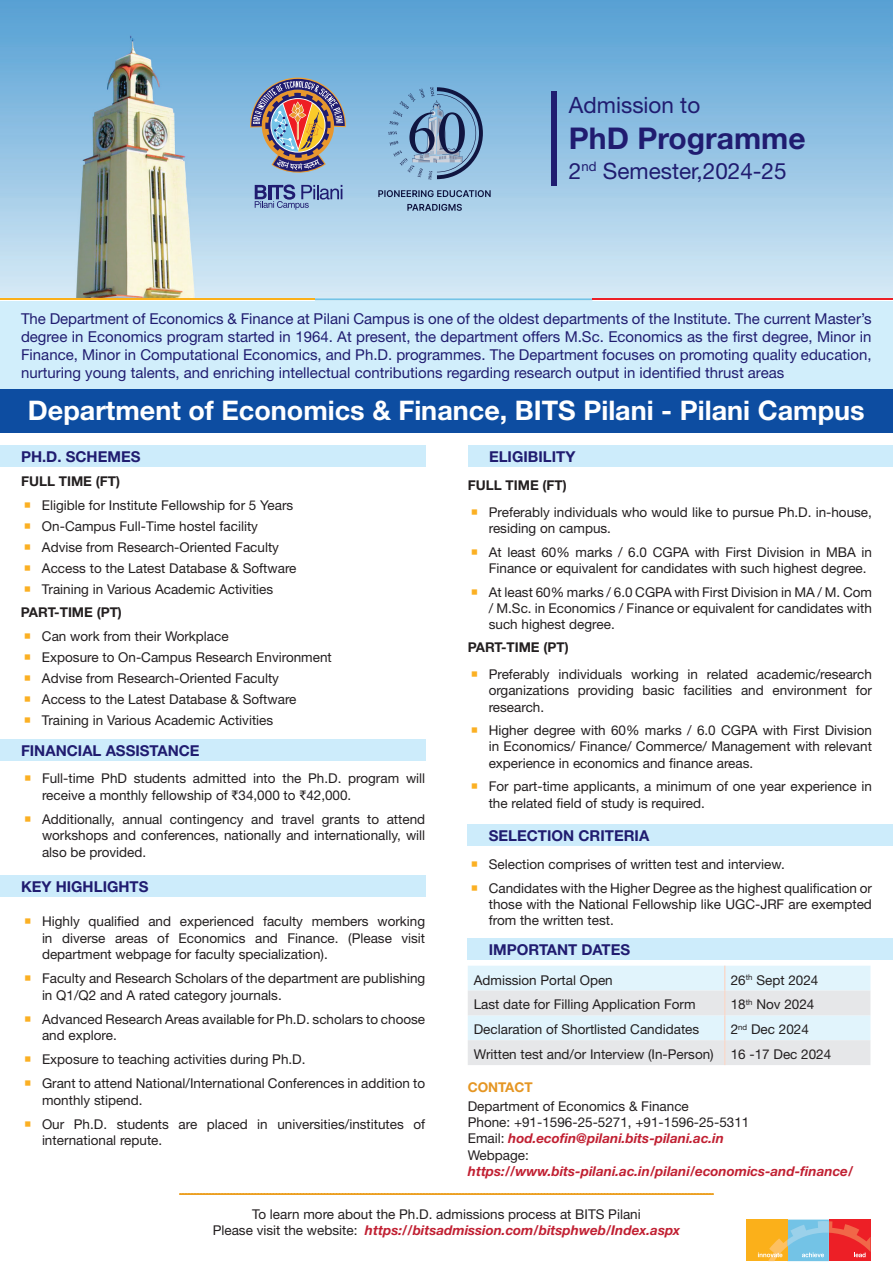
<style>
.page{position:relative;width:893px;height:1263px;background:#fff}
.page>*{position:absolute;margin:0;border:0;box-sizing:border-box;transform-origin:0 0}
.t1{font:700 30px "Helvetica Neue";color:#201c70}
.t2{font:700 27px "Helvetica Neue";color:#fff}
.t3{font:22.5px "Helvetica Neue";color:#201c70}
.t4{font:15px/18px "Helvetica Neue";color:#201c70;text-align:justify}
.t5{font:700 15px "Helvetica Neue";color:#201c70}
.t6{font:13.5px/16.2px "Helvetica Neue";color:#231f20}
.t7{font:italic 700 13.5px "Helvetica Neue";color:#c12032}
.t8{font:700 13.5px "Helvetica Neue";color:#231f20}
.t9{font:700 13.5px "Helvetica Neue";color:#e59623}
.s1{font-weight:700;font-style:italic;color:#c12032}
</style>
<div class="page">
<img style="left:0;top:0;width:893px;height:299px">
<svg style="left:315px;top:298px;width:277px;height:2px"></svg>
<hr style="left:0;top:298px;width:315px;height:2px;background:#fbb01a">
<hr style="left:592px;top:298px;width:300px;height:2px;background:#ed1f26">
<svg style="left:250px;top:78px;width:96px;height:99px;background:#959099"></svg>
<svg style="left:255px;top:185px;width:87px;height:25px;background:#7e97c3"></svg>
<div style="left:551px;top:92px;width:5px;height:94px;background:#201c70"></div>
<div style="left:0;top:301px;width:892px;height:87px;background:#d1eefb"></div>
<div style="left:0;top:389px;width:892px;height:43px;background:#0d4da1"></div>
<div style="left:0;top:445px;width:425px;height:21px;background:#cdecfb"></div>
<div style="left:0;top:739px;width:425px;height:21px;background:#cdecfb"></div>
<div style="left:0;top:875px;width:425px;height:22px;background:#cdecfb"></div>
<div style="left:468px;top:445px;width:425px;height:21px;background:#cdecfb"></div>
<div style="left:468px;top:824px;width:425px;height:22px;background:#cdecfb"></div>
<div style="left:468px;top:938px;width:425px;height:22px;background:#cdecfb"></div>
<svg style="left:468px;top:966px;width:402px;height:99px;background:#e3edf2"></svg>
<svg style="left:179px;top:1193px;width:535px;height:2px"></svg>
<div style="left:746px;top:1219px;width:41px;height:42px;background:#fbb01a"></div>
<svg style="left:758px;top:1219px;width:113px;height:43px"></svg>
<svg style="left:388px;top:87px;width:95px;height:93px;background:#79a0c3"></svg>
<svg style="left:378px;top:190px;width:113px;height:21px;background:#89a7c4"></svg>
<h3 class="t3" style="left:569px;top:89px;width:133px">Admission to</h3>
<h1 class="t1" style="left:569px;top:115px;width:238px">PhD Programme</h1>
<h3 class="t3" style="left:569px;top:155px;width:219px">2<sup>nd</sup> Semester,2024-25</h3>
<p class="t4" style="left:21px;top:310px;width:852px">The Department of Economics &amp; Finance at Pilani Campus is one of the oldest departments of the Institute. The current Master’s degree in Economics program started in 1964. At present, the department offers M.Sc. Economics as the first degree, Minor in Finance, Minor in Computational Economics, and Ph.D. programmes. The Department focuses on promoting quality education, nurturing young talents, and enriching intellectual contributions regarding research output in identified thrust areas</p>
<h2 class="t2" style="left:28px;top:389px;width:838px">Department of Economics &amp; Finance, BITS Pilani - Pilani Campus</h2>
<p class="t5" style="left:21px;top:445px;width:121px">PH.D. SCHEMES</p>
<p class="t5" style="left:489px;top:445px;width:88px">ELIGIBILITY</p>
<p class="t8" style="left:468px;top:475px;width:100px">FULL TIME (FT)</p>
<p class="t6" style="left:489px;top:505px;width:385px">Preferably individuals who would like to pursue Ph.D. in-house, residing on campus.</p>
<p class="t6" style="left:489px;top:545px;width:385px">At least 60% marks / 6.0 CGPA with First Division in MBA in<br>Finance or equivalent for candidates with such highest degree.</p>
<p class="t6" style="left:489px;top:585px;width:385px;text-align:justify">At least 60% marks / 6.0 CGPA with First Division in MA / M. Com / M.Sc. in Economics / Finance or equivalent for candidates with such highest degree.</p>
<p class="t8" style="left:468px;top:637px;width:102px">PART-TIME (PT)</p>
<p class="t6" style="left:489px;top:667px;width:385px;text-align:justify">Preferably individuals working in related academic/research organizations providing basic facilities and environment for research.</p>
<p class="t6" style="left:489px;top:723px;width:385px;text-align:justify">Higher degree with 60% marks / 6.0 CGPA with First Division in Economics/ Finance/ Commerce/ Management with relevant experience in economics and finance areas.</p>
<p class="t6" style="left:489px;top:779px;width:385px">For part-time applicants, a minimum of one year experience in the related field of study is required.</p>
<p class="t5" style="left:489px;top:824px;width:162px">SELECTION CRITERIA</p>
<p class="t6" style="left:489px;top:853px;width:385px;line-height:23.7px">Selection comprises of written test and interview.<br>Candidates with the Higher Degree as the highest qualification or</p>
<p class="t6" style="left:489px;top:897px;width:385px">those with the National Fellowship like UGC-JRF are exempted from the written test.</p>
<p class="t5" style="left:489px;top:938px;width:143px">IMPORTANT DATES</p>
<p class="t6" style="left:474px;top:972px;width:141px">Admission Portal Open</p>
<p class="t6" style="left:731px;top:972px;width:89px">26<sup>th</sup> Sept 2024</p>
<p class="t6" style="left:474px;top:997px;width:223px">Last date for Filling Application Form</p>
<p class="t6" style="left:731px;top:997px;width:85px">18<sup>th</sup> Nov 2024</p>
<p class="t6" style="left:474px;top:1022px;width:227px">Declaration of Shortlisted Candidates</p>
<p class="t6" style="left:731px;top:1022px;width:80px">2<sup>nd</sup> Dec 2024</p>
<p class="t6" style="left:474px;top:1047px;width:242px">Written test and/or Interview (In-Person)</p>
<p class="t6" style="left:731px;top:1047px;width:102px">16 -17 Dec 2024</p>
<p class="t9" style="left:468px;top:1076px;width:67px">CONTACT</p>
<p class="t6" style="left:468px;top:1099px;width:283px">Department of Economics &amp; Finance<br>Phone: +91-1596-25-5271, +91-1596-25-5311<br>Email: <span class="s1">hod.ecofin@pilani.bits-pilani.ac.in </span>Webpage:</p>
<p class="t7" style="left:468px;top:1160px;width:387px">https://www.bits-pilani.ac.in/pilani/economics-and-finance/</p>
<p class="t6" style="left:213px;top:1207px;width:469px;text-align:center">To learn more about the Ph.D. admissions process at BITS Pilani<br>Please visit the website: <span class="s1">https://bitsadmission.com/bitsphweb/Index.aspx</span></p>
<p class="t8" style="left:21px;top:471px;width:100px">FULL TIME (FT)</p>
<p class="t6" style="left:42px;top:496px;width:256px;line-height:21px">Eligible for Institute Fellowship for 5 Years On-Campus Full-Time hostel facility Advise from Research-Oriented Faculty Access to the Latest Database &amp; Software Training in Various Academic Activities</p>
<p class="t8" style="left:21px;top:601px;width:102px">PART-TIME (PT)</p>
<p class="t6" style="left:42px;top:626px;width:291px;line-height:21px">Can work from their Workplace<br>Exposure to On-Campus Research Environment Advise from Research-Oriented Faculty<br>Access to the Latest Database &amp; Software Training in Various Academic Activities</p>
<p class="t5" style="left:21px;top:739px;width:180px">FINANCIAL ASSISTANCE</p>
<p class="t6" style="left:42px;top:771px;width:385px">Full-time PhD students admitted into the Ph.D. program will receive a monthly fellowship of ₹34,000 to ₹42,000.</p>
<p class="t6" style="left:42px;top:811px;width:385px;text-align:justify">Additionally, annual contingency and travel grants to attend workshops and conferences, nationally and internationally, will also be provided.</p>
<p class="t5" style="left:21px;top:875px;width:129px">KEY HIGHLIGHTS</p>
<p class="t6" style="left:42px;top:914px;width:385px;text-align:justify">Highly qualified and experienced faculty members working in diverse areas of Economics and Finance. (Please visit department webpage for faculty specialization).</p>
<p class="t6" style="left:42px;top:971px;width:385px">Faculty and Research Scholars of the department are publishing in Q1/Q2 and A rated category journals.</p>
<p class="t6" style="left:42px;top:1012px;width:385px">Advanced Research Areas available for Ph.D. scholars to choose and explore.</p>
<p class="t6" style="left:42px;top:1048px;width:385px;line-height:24px">Exposure to teaching activities during Ph.D.<br>Grant to attend National/International Conferences in addition to</p>
<p class="t6" style="left:42px;top:1089px;width:385px;line-height:24px">monthly stipend.<br>Our Ph.D. students are placed in universities/institutes of</p>
<p class="t6" style="left:42px;top:1133px;width:122px">international repute.</p>
</div>
